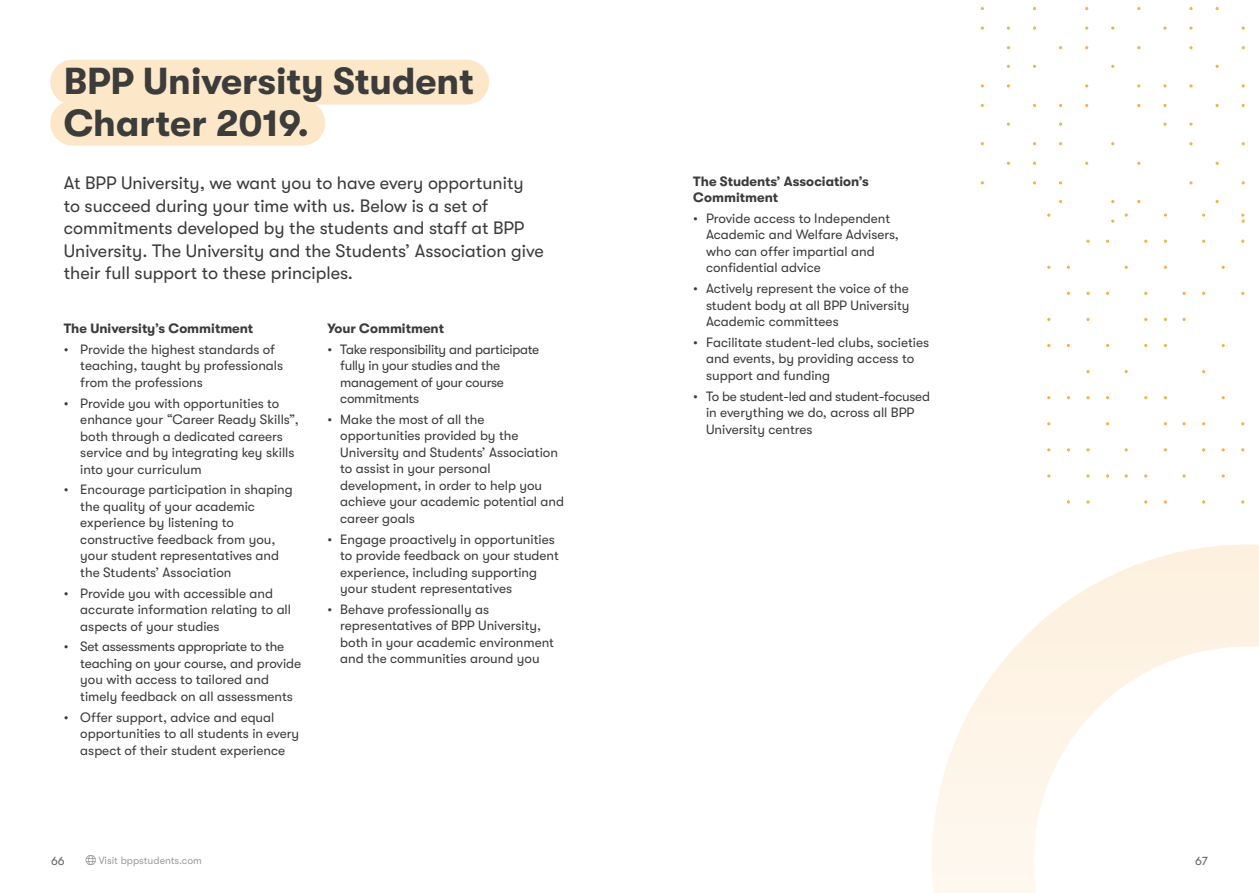
<style>
.page{position:relative;width:1259px;height:893px;background:#fff}
.page>*{position:absolute;margin:0;border:0;box-sizing:border-box;transform-origin:0 0}
.t1{font:700 37.5px/42px "GT Walsheim";color:#3c3c3b}
.t2{font:18px/22.5px "GT Walsheim";color:#3c3c3b}
.t3{font:13.5px/16.5px "GT Walsheim";color:#3c3c3b}
.t4{font:13.5px/16.5px "GT Walsheim";letter-spacing:-.02em;color:#3c3c3b}
.t5{font:700 13.5px/16.5px "GT Walsheim";color:#3c3c3b}
.t6{font:12px "GT Walsheim";color:#646363}
.t7{font:10.5px "GT Walsheim";color:#9d9d9c}
.s1{color:#878787}
</style>
<div class="page">
<div style="left:73px;top:60px;width:393px;height:45px;background:#fde7c9"></div>
<div style="left:73px;top:101px;width:230px;height:45px;background:#fde7c9"></div>
<svg style="left:932px;top:544px;width:327px;height:349px"></svg>
<svg style="left:980px;top:7px;width:265px;height:207px"></svg>
<svg style="left:1047px;top:214px;width:198px;height:290px"></svg>
<h1 class="t1" style="left:64px;top:60px;width:411px">BPP University Student<br>Charter 2019.</h1>
<p class="t2" style="left:64px;top:172px;width:481px">At BPP University, we want you to have every opportunity to succeed during your time with us. Below is a set of commitments developed by the students and staff at BPP University. The University and the Students’ Association give their full support to these principles.</p>
<p class="t5" style="left:64px;top:320px;width:191px">The University’s Commitment</p>
<p class="t3" style="left:80px;top:341px;width:204px;text-indent:-16px">• Provide the highest standards of teaching, taught by professionals from the professions</p>
<p class="t3" style="left:80px;top:395px;width:220px;text-indent:-16px">• Provide you with opportunities to enhance your “Career Ready Skills”, both through a dedicated careers service and by integrating key skills into your curriculum</p>
<p class="t3" style="left:80px;top:481px;width:214px;text-indent:-16px">• Encourage participation in shaping the quality of your academic experience by listening to constructive feedback from you, your student representatives and the Students’ Association</p>
<p class="t3" style="left:80px;top:585px;width:212px;text-indent:-16px">• Provide you with accessible and accurate information relating to all aspects of your studies</p>
<p class="t3" style="left:80px;top:638px;width:222px;text-indent:-16px">• Set assessments appropriate to the teaching on your course, and provide you with access to tailored and timely feedback on all assessments</p>
<p class="t3" style="left:80px;top:709px;width:220px;text-indent:-16px">• Offer support, advice and equal opportunities to all students in every aspect of their student experience</p>
<p class="t5" style="left:327px;top:320px;width:118px">Your Commitment</p>
<p class="t4" style="left:340px;top:341px;width:201px;text-indent:-13px">• Take responsibility and participate fully in your studies and the management of your course commitments</p>
<p class="t3" style="left:340px;top:411px;width:225px;text-indent:-13px">• Make the most of all the opportunities provided by the<br>University and Students’ Association to assist in your personal development, in order to help you achieve your academic potential and career goals</p>
<p class="t3" style="left:340px;top:531px;width:220px;text-indent:-13px">• Engage proactively in opportunities to provide feedback on your student experience, including supporting your student representatives</p>
<p class="t3" style="left:340px;top:601px;width:215px;text-indent:-13px">• Behave professionally as representatives of BPP University, both in your academic environment and the communities around you</p>
<p class="t5" style="left:693px;top:173px;width:177px">The Students’ Association’s<br>Commitment</p>
<p class="t3" style="left:706px;top:210px;width:194px;text-indent:-13px">• Provide access to Independent<br>Academic and Welfare Advisers, who can offer impartial and confidential advice</p>
<p class="t3" style="left:706px;top:280px;width:205px;text-align:justify;text-indent:-13px">• Actively represent the voice of the student body at all BPP University Academic committees</p>
<p class="t3" style="left:706px;top:334px;width:225px;text-indent:-13px">• Facilitate student-led clubs, societies and events, by providing access to support and funding</p>
<p class="t3" style="left:706px;top:388px;width:225px;text-indent:-13px">• To be student-led and student-focused in everything we do, across all BPP<br>University centres</p>
<p class="t6" style="left:51px;top:854px;width:15px">66</p>
<p class="t7" style="left:86px;top:855px;width:118px"><span class="s1">●□</span> Visit bppstudents.com</p>
<p class="t6" style="left:1195px;top:854px;width:14px">67</p>
</div>
